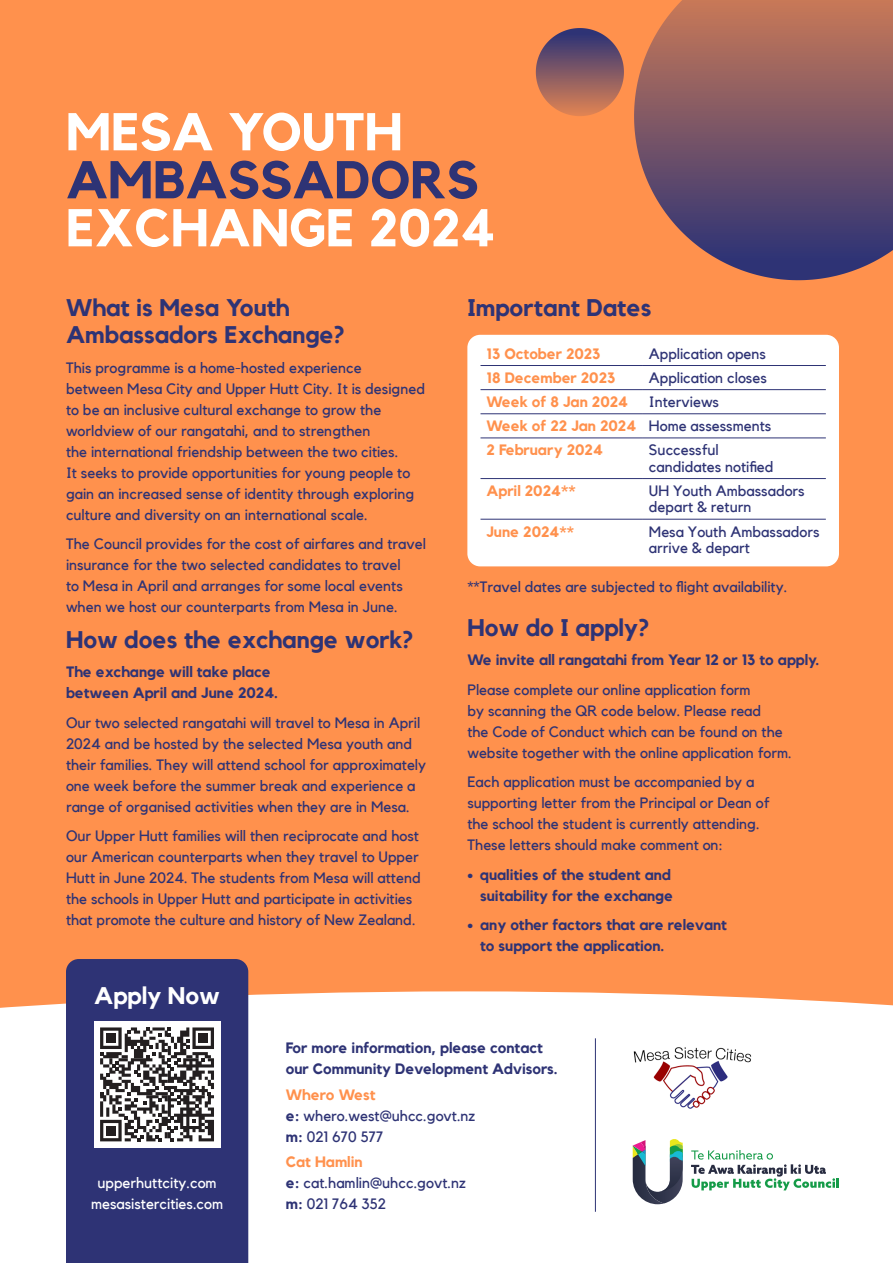
<style>
.page{position:relative;width:893px;height:1263px;background:#ff914d}
.page>*{position:absolute;margin:0;border:0;box-sizing:border-box;transform-origin:0 0}
.t1{font:700 52.5px/48px "Kollektif";color:#fff}
.t2{font:700 24px/27px "Kollektif";color:#2e3375}
.t3{font:700 24px "Kollektif";color:#fff}
.t4{font:15px/21px "Kollektif";color:#2e3375}
.t5{font:700 15px/21px "Kollektif";color:#2e3375}
.t6{font:700 15px "Kollektif";color:#ff914d}
.t7{font:15px/21px "Kollektif";color:#fff;text-align:center}
.s1{color:#2e3375}
.s2{font-weight:700;color:#ff914d}
.s3{font-weight:700}
</style>
<div class="page">
<svg style="left:634px;top:0;width:259px;height:280px;background:#895c63"></svg>
<svg style="left:536px;top:28px;width:88px;height:88px"></svg>
<div style="left:0;top:991px;width:893px;height:272px;background:#fff"></div>
<div style="left:66px;top:959px;width:182px;height:304px;background:#2e3375"></div>
<div style="left:467px;top:335px;width:372px;height:231px;background:#fff;border-radius:13px"></div>
<svg style="left:480px;top:390px;width:346px;height:129px"></svg>
<hr style="left:480px;top:365px;width:163px;height:1px;background:#2e3375">
<hr style="left:643px;top:365px;width:183px;height:1px;background:#2e3375">
<hr style="left:480px;top:389px;width:163px;height:1px;background:#2e3375">
<hr style="left:643px;top:389px;width:183px;height:1px;background:#2e3375">
<hr style="left:480px;top:413px;width:163px;height:1px;background:#2e3375">
<hr style="left:643px;top:413px;width:183px;height:1px;background:#2e3375">
<hr style="left:480px;top:438px;width:163px;height:1px;background:#2e3375">
<hr style="left:643px;top:438px;width:183px;height:1px;background:#2e3375">
<hr style="left:480px;top:478px;width:163px;height:1px;background:#2e3375">
<hr style="left:643px;top:478px;width:183px;height:1px;background:#2e3375">
<hr style="left:480px;top:519px;width:163px;height:1px;background:#2e3375">
<hr style="left:643px;top:519px;width:183px;height:1px;background:#2e3375">
<img style="left:633px;top:1046px;width:121px;height:65px">
<svg style="left:691px;top:1150px;width:148px;height:40px;background:#c8dbd1"></svg>
<svg style="left:633px;top:1139px;width:50px;height:65px;background:#9ba3a6"></svg>
<div style="left:94px;top:1021px;width:126px;height:126px;background:#fff"></div>
<svg style="left:100px;top:1027px;width:114px;height:114px"></svg>
<div style="left:106px;top:1033px;width:9px;height:10px;background:#231f20"></div>
<div style="left:199px;top:1033px;width:9px;height:10px;background:#231f20"></div>
<div style="left:106px;top:1126px;width:9px;height:9px;background:#231f20"></div>
<hr style="left:595px;top:1038px;width:1px;height:174px;background:#2e3375">
<p class="t1" style="left:66px;top:108px;width:431px">MESA YOUTH<br><span class="s1">AMBASSADORS<br></span>EXCHANGE 2024</p>
<p class="t2" style="left:66px;top:294px;width:280px">What is Mesa Youth<br>Ambassadors Exchange?</p>
<p class="t4" style="left:66px;top:357px;width:360px">This programme is a home-hosted experience<br>between Mesa City and Upper Hutt City. It is designed to be an inclusive cultural exchange to grow the worldview of our rangatahi, and to strengthen<br>the international friendship between the two cities.<br>It seeks to provide opportunities for young people to gain an increased sense of identity through exploring culture and diversity on an international scale.</p>
<p class="t4" style="left:66px;top:534px;width:361px">The Council provides for the cost of airfares and travel insurance for the two selected candidates to travel<br>to Mesa in April and arranges for some local events when we host our counterparts from Mesa in June.</p>
<p class="t2" style="left:66px;top:626px;width:349px">How does the exchange work?</p>
<p class="t5" style="left:66px;top:661px;width:214px">The exchange will take place between April and June 2024.</p>
<p class="t4" style="left:66px;top:712px;width:362px">Our two selected rangatahi will travel to Mesa in April 2024 and be hosted by the selected Mesa youth and their families. They will attend school for approximately one week before the summer break and experience a range of organised activities when they are in Mesa.</p>
<p class="t4" style="left:66px;top:826px;width:356px">Our Upper Hutt families will then reciprocate and host our American counterparts when they travel to Upper Hutt in June 2024. The students from Mesa will attend the schools in Upper Hutt and participate in activities that promote the culture and history of New Zealand.</p>
<p class="t3" style="left:94px;top:982px;width:128px">Apply Now</p>
<p class="t2" style="left:467px;top:294px;width:185px">Important Dates</p>
<p class="t6" style="left:486px;top:345px;width:115px">13 October 2023</p>
<p class="t4" style="left:649px;top:343px;width:119px">Application opens</p>
<p class="t6" style="left:486px;top:369px;width:130px">18 December 2023</p>
<p class="t4" style="left:649px;top:367px;width:119px">Application closes</p>
<p class="t6" style="left:486px;top:393px;width:143px">Week of 8 Jan 2024</p>
<p class="t4" style="left:649px;top:391px;width:72px">Interviews</p>
<p class="t6" style="left:486px;top:417px;width:151px">Week of 22 Jan 2024</p>
<p class="t4" style="left:649px;top:415px;width:124px">Home assessments</p>
<p class="t6" style="left:486px;top:441px;width:118px">2 February 2024</p>
<p class="t4" style="left:649px;top:442px;width:126px;line-height:16.5px">Successful candidates notified</p>
<p class="t6" style="left:486px;top:482px;width:91px">April 2024**</p>
<p class="t4" style="left:649px;top:482px;width:157px;line-height:16.5px">UH Youth Ambassadors depart &amp; return</p>
<p class="t6" style="left:486px;top:522px;width:89px">June 2024**</p>
<p class="t4" style="left:649px;top:523px;width:172px;line-height:16.5px">Mesa Youth Ambassadors arrive &amp; depart</p>
<p class="t4" style="left:467px;top:576px;width:321px">**Travel dates are subjected to flight availability.</p>
<p class="t2" style="left:467px;top:614px;width:184px">How do I apply?</p>
<p class="t5" style="left:467px;top:649px;width:353px">We invite all rangatahi from Year 12 or 13 to apply.</p>
<p class="t4" style="left:467px;top:679px;width:326px">Please complete our online application form<br>by scanning the QR code below. Please read<br>the Code of Conduct which can be found on the website together with the online application form.</p>
<p class="t4" style="left:467px;top:772px;width:304px">Each application must be accompanied by a supporting letter from the Principal or Dean of the school the student is currently attending.<br>These letters should make comment on:</p>
<p class="t5" style="left:467px;top:864px;width:207px;text-align:right">• qualities of the student and suitability for the exchange</p>
<p class="t5" style="left:480px;top:914px;width:248px;text-indent:-13px">• any other factors that are relevant to support the application.</p>
<p class="t7" style="left:91px;top:1172px;width:134px">upperhuttcity.com mesasistercities.com</p>
<p class="t5" style="left:286px;top:1038px;width:273px">For more information, please contact our Community Development Advisors.</p>
<p class="t4" style="left:286px;top:1084px;width:191px"><span class="s2">Whero West<br></span><span class="s3">e:</span> whero.west@uhcc.govt.nz <span class="s3">m:</span> 021 670 577</p>
<p class="t4" style="left:286px;top:1151px;width:181px"><span class="s2">Cat Hamlin<br></span><span class="s3">e:</span> cat.hamlin@uhcc.govt.nz <span class="s3">m:</span> 021 764 352</p>
</div>
